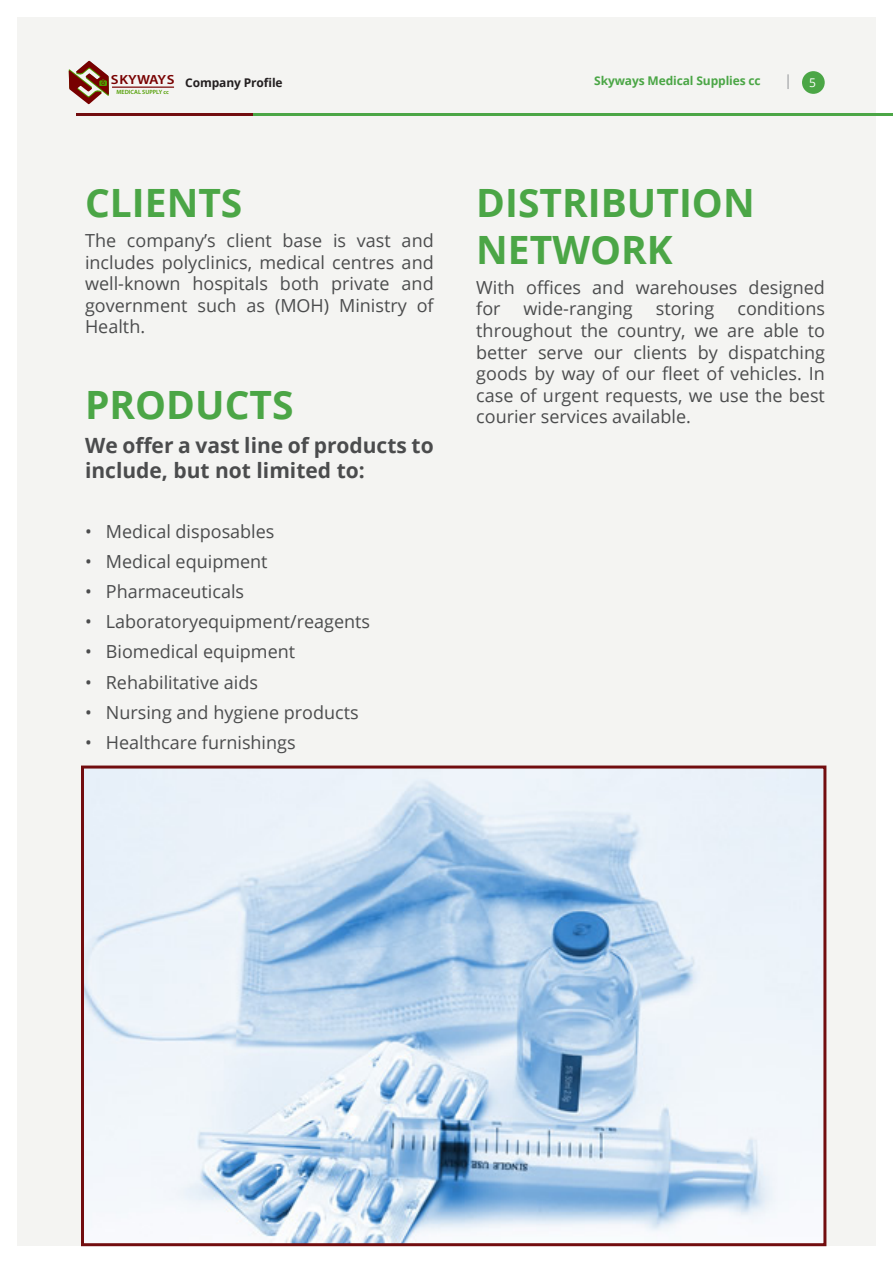
<style>
.page{position:relative;width:893px;height:1263px;background:#fff}
.page>*{position:absolute;margin:0;border:0;box-sizing:border-box;transform-origin:0 0}
.Body_Header{font:700 39px/46.8px "Open Sans";color:#4ba646}
.t1{font:700 21px/25.2px "Open Sans";color:#4b4c4d}
.t2{font:18px/21.6px "Open Sans";color:#4b4c4d;text-align:justify}
.t3{font:700 12px "Open Sans";letter-spacing:-.01em;color:#4ba646}
.t4{font:700 12px "Open Sans";letter-spacing:-.01em;color:#231f20}
.t5{font:12px "Open Sans";color:#fff}
.t6{font:600 6.15px "Myriad Pro";color:#4f9d00}
</style>
<div class="page">
<div style="left:17px;top:17px;width:859px;height:1229px;background:#f4f4f2"></div>
<hr style="left:253px;top:114px;width:640px;height:2px;background:#4ba646">
<hr style="left:77px;top:114px;width:176px;height:2px;background:#720d0f">
<svg style="left:788px;top:74px;width:1px;height:15px"></svg>
<div style="left:802px;top:71px;width:23px;height:23px;background:#4ba646;border-radius:50%"></div>
<hr style="left:112px;top:87px;width:62px;height:1px;background:#780000">
<svg style="left:69px;top:61px;width:40px;height:43px"></svg>
<img style="left:85px;top:769px;width:737px;height:473px">
<div style="left:81px;top:765px;width:745px;height:481px;border:3px solid #720d0f"></div>
<p class="t4" style="left:111px;top:74px;width:173px"><sup>SKYWAYS</sup> Company Profile</p>
<p class="t3" style="left:594px;top:73px;width:168px">Skyways Medical Supplies cc</p>
<p class="t5" style="left:809px;top:75px;width:8px">5</p>
<p class="t6" style="left:117px;top:88px;width:54px">MEDICAL SUPPLY cc</p>
<p class="Body_Header" style="left:85px;top:178px;width:159px">CLIENTS</p>
<p class="t2" style="left:85px;top:229px;width:350px">The company’s client base is vast and includes polyclinics, medical centres and well-known hospitals both private and government such as (MOH) Ministry of Health.</p>
<p class="Body_Header" style="left:85px;top:380px;width:210px">PRODUCTS</p>
<p class="t1" style="left:85px;top:432px;width:350px">We offer a vast line of products to include, but not limited to:</p>
<p class="t2" style="left:85px;top:520px;width:191px">• Medical disposables</p>
<p class="t2" style="left:85px;top:550px;width:184px">• Medical equipment</p>
<p class="t2" style="left:85px;top:580px;width:161px">• Pharmaceuticals</p>
<p class="t2" style="left:85px;top:610px;width:287px">• Laboratoryequipment/reagents</p>
<p class="t2" style="left:85px;top:641px;width:212px">• Biomedical equipment</p>
<p class="t2" style="left:85px;top:671px;width:175px">• Rehabilitative aids</p>
<p class="t2" style="left:85px;top:701px;width:275px">• Nursing and hygiene products</p>
<p class="t2" style="left:85px;top:731px;width:212px">• Healthcare furnishings</p>
<p class="Body_Header" style="left:476px;top:178px;width:280px">DISTRIBUTION<br>NETWORK</p>
<p class="t2" style="left:476px;top:276px;width:350px">With offices and warehouses designed for</p>
<p class="t2" style="left:476px;top:298px;width:350px;text-indent:261px">conditions throughout the country, we are able to better serve our clients by dispatching goods by way of our fleet of vehicles. In case of urgent requests, we use the best courier services available.</p>
<p class="t2" style="left:524px;top:298px;width:111px">wide-ranging</p>
<p class="t2" style="left:656px;top:298px;width:60px">storing</p>
</div>
